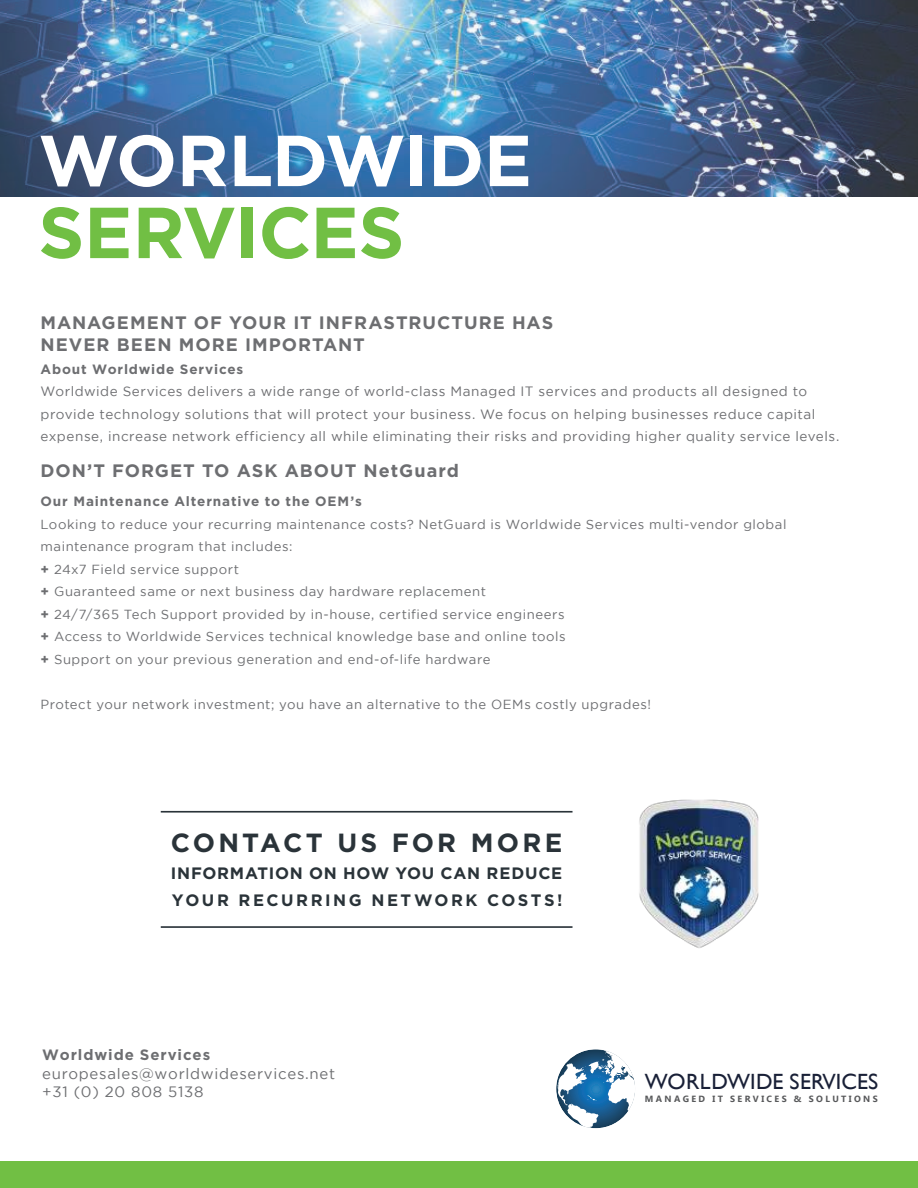
<style>
.page{position:relative;width:918px;height:1188px;background:#fff}
.page>*{position:absolute;margin:0;border:0;box-sizing:border-box;transform-origin:0 0}
.t1{font:700 72px "Gotham";letter-spacing:-.015em;color:#fff}
.t2{font:700 72px "Gotham";letter-spacing:-.01em;color:#71bf44}
.t3{font:700 26.25px "Gotham";letter-spacing:.125em;color:#2a3339}
.t4{font:22.05px "Gill Sans";color:#192037}
.t5{font:700 18px/22.5px "Gotham";letter-spacing:.055em;color:#6d6e71}
.t6{font:700 16.5px/26.4px "Gotham";letter-spacing:.06em;color:#2a3339}
.t7{font:15px/17.9px "Gotham";letter-spacing:.05em;color:#6d6e71}
.t8{font:700 15px "Gotham";letter-spacing:.06em;color:#6d6e71}
.t9{font:13.5px/22.5px "Gotham";letter-spacing:.04em;color:#6d6e71}
.t10{font:700 13.5px "Gotham";letter-spacing:.065em;color:#6d6e71}
.t11{font:13.2px/22.5px "Gotham";letter-spacing:.04em;color:#6d6e71}
.t12{font:700 9px "Ebrima";letter-spacing:.265em;color:#57585a}
.s1{font-weight:700;font-size:13.5px}
</style>
<div class="page">
<img style="left:0;top:0;width:918px;height:197px">
<div style="left:0;top:1161px;width:918px;height:27px;background:#71bf44"></div>
<hr style="left:161px;top:811px;width:412px;height:2px;background:#2a3339">
<hr style="left:161px;top:926px;width:412px;height:2px;background:#2a3339">
<svg style="left:556px;top:1049px;width:79px;height:79px"></svg>
<img style="left:639px;top:799px;width:120px;height:149px">
<h1 class="t1" style="left:38px;top:119px;width:495px">WORLDWIDE</h1>
<h1 class="t2" style="left:38px;top:191px;width:368px">SERVICES</h1>
<h3 class="t5" style="left:40px;top:311px;width:514px">MANAGEMENT OF YOUR IT INFRASTRUCTURE HAS<br>NEVER BEEN MORE IMPORTANT</h3>
<p class="t10" style="left:40px;top:361px;width:204px">About Worldwide Services</p>
<p class="t9" style="left:40px;top:380px;width:800px">Worldwide Services delivers a wide range of world-class Managed IT services and products all designed to provide technology solutions that will protect your business. We focus on helping businesses reduce capital expense, increase network efficiency all while eliminating their risks and providing higher quality service levels.</p>
<h3 class="t5" style="left:40px;top:459px;width:420px">DON’T FORGET TO ASK ABOUT NetGuard</h3>
<p class="t10" style="left:40px;top:494px;width:323px">Our Maintenance Alternative to the OEM’s</p>
<p class="t11" style="left:40px;top:513px;width:748px">Looking to reduce your recurring maintenance costs? NetGuard is Worldwide Services multi-vendor global maintenance program that includes:<br><span class="s1">+</span> 24x7 Field service support<br><span class="s1">+</span> Guaranteed same or next business day hardware replacement<br><span class="s1">+</span> 24/7/365 Tech Support provided by in-house, certified service engineers<br><span class="s1">+</span> Access to Worldwide Services technical knowledge base and online tools<br><span class="s1">+</span> Support on your previous generation and end-of-life hardware</p>
<p class="t11" style="left:40px;top:693px;width:612px">Protect your network investment; you have an alternative to the OEMs costly upgrades!</p>
<h2 class="t3" style="left:171px;top:827px;width:393px">CONTACT US FOR MORE</h2>
<p class="t6" style="left:171px;top:860px;width:393px">INFORMATION ON HOW YOU CAN REDUCE<br>YOUR RECURRING NETWORK COSTS!</p>
<p class="t8" style="left:42px;top:1046px;width:170px">Worldwide Services</p>
<p class="t7" style="left:42px;top:1064px;width:295px">europesales@worldwideservices.net +31 (0) 20 808 5138</p>
<h3 class="t4" style="left:645px;top:1069px;width:235px">WORLDWIDE SERVICES</h3>
<p class="t12" style="left:645px;top:1091px;width:234px">MANAGED IT SERVICES &amp; SOLUTIONS</p>
</div>
